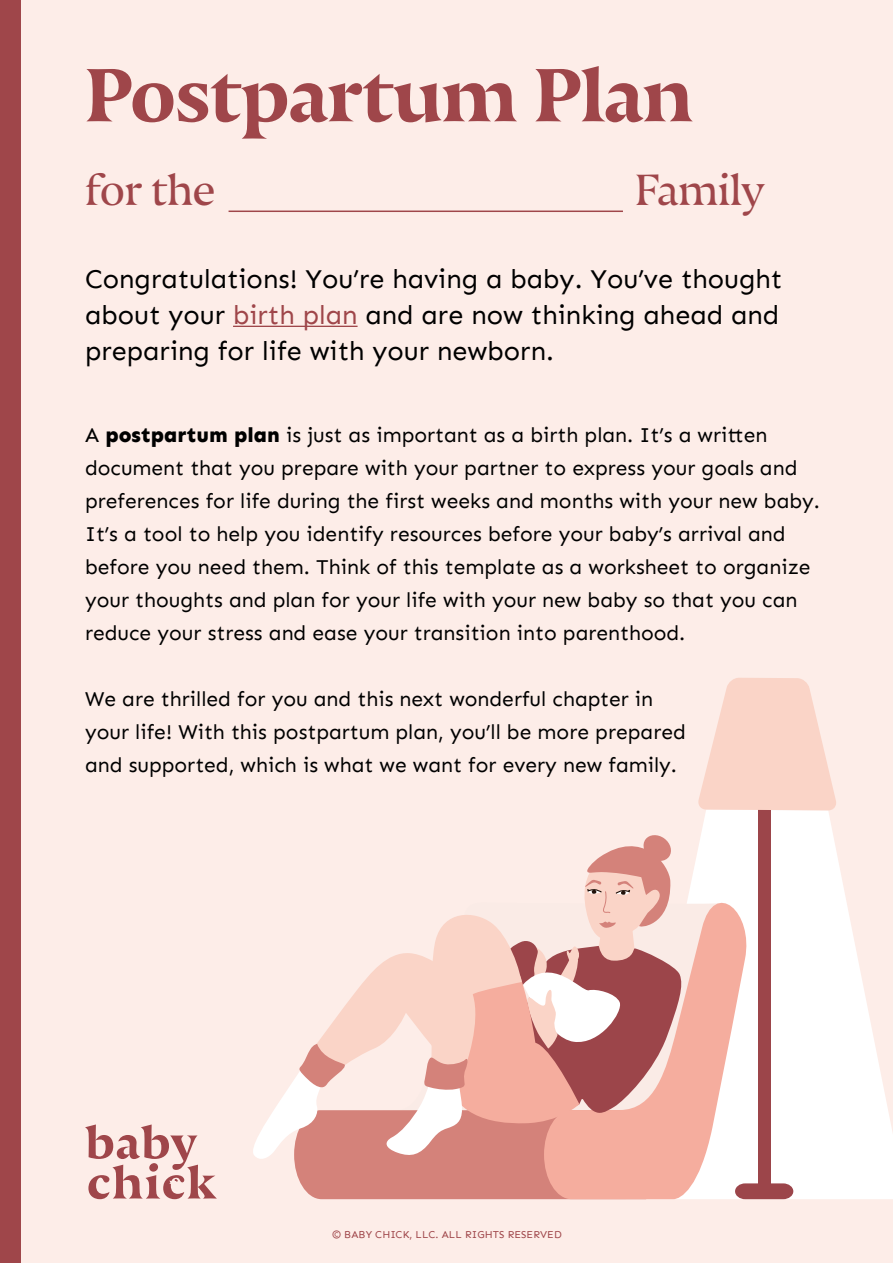
<style>
.page{position:relative;width:893px;height:1263px;background:#fff}
.page>*{position:absolute;margin:0;border:0;box-sizing:border-box;transform-origin:0 0}
.t1{font:700 75px "Nocturno Display Pro";color:#9f464a}
.t2{font:43.5px "Nocturno Display Pro";color:#9f464a}
.t3{font:27px/36px "Sen";color:#000;text-align:justify}
.t4{font:21px/33px "Sen";color:#000}
.t5{font:10.5px "Sen";letter-spacing:.01em;color:#9f464a}
.s1{color:#9f464a}
.s2{font-weight:800}
</style>
<div class="page">
<div style="left:21px;top:0;width:872px;height:1263px;background:#fdede8"></div>
<svg style="left:692px;top:810px;width:201px;height:389px;fill:#fff"></svg>
<div style="left:758px;top:735px;width:12px;height:461px;background:#9c454a"></div>
<svg style="left:754px;top:1183px;width:39px;height:16px"></svg>
<svg style="left:698px;top:678px;width:138px;height:132px"></svg>
<svg style="left:684px;top:877px;width:70px;height:322px;background:#f8d3cb"></svg>
<svg style="left:253px;top:835px;width:431px;height:364px"></svg>
<div style="left:0;top:0;width:21px;height:1263px;background:#9f464a"></div>
<svg style="left:85px;top:1124px;width:132px;height:75px"></svg>
<hr style="left:233px;top:326px;width:125px;height:1px;background:#9f464a">
<hr style="left:229px;top:211px;width:394px;height:1px;background:#9f464a">
<h1 class="t1" style="left:85px;top:47px;width:609px">Postpartum Plan</h1>
<h2 class="t2" style="left:85px;top:162px;width:132px">for the</h2>
<h2 class="t2" style="left:635px;top:162px;width:132px">Family</h2>
<p class="t3" style="left:85px;top:261px;width:699px">Congratulations! You’re having a baby. You’ve thought about your <span class="s1">birth plan</span> and are now thinking ahead and preparing for life with your newborn.</p>
<p class="t4" style="left:85px;top:418px;width:736px">A <span class="s2">postpartum plan</span> is just as important as a birth plan. It’s a written document that you prepare with your partner to express your goals and preferences for life during the first weeks and months with your new baby.<br>It’s a tool to help you identify resources before your baby’s arrival and before you need them. Think of this template as a worksheet to organize your thoughts and plan for your life with your new baby so that you can reduce your stress and ease your transition into parenthood.</p>
<p class="t4" style="left:85px;top:682px;width:602px">We are thrilled for you and this next wonderful chapter in your life! With this postpartum plan, you’ll be more prepared and supported, which is what we want for every new family.</p>
<p class="t5" style="left:332px;top:1228px;width:231px">© BABY CHICK, LLC. ALL RIGHTS RESERVED</p>
</div>
